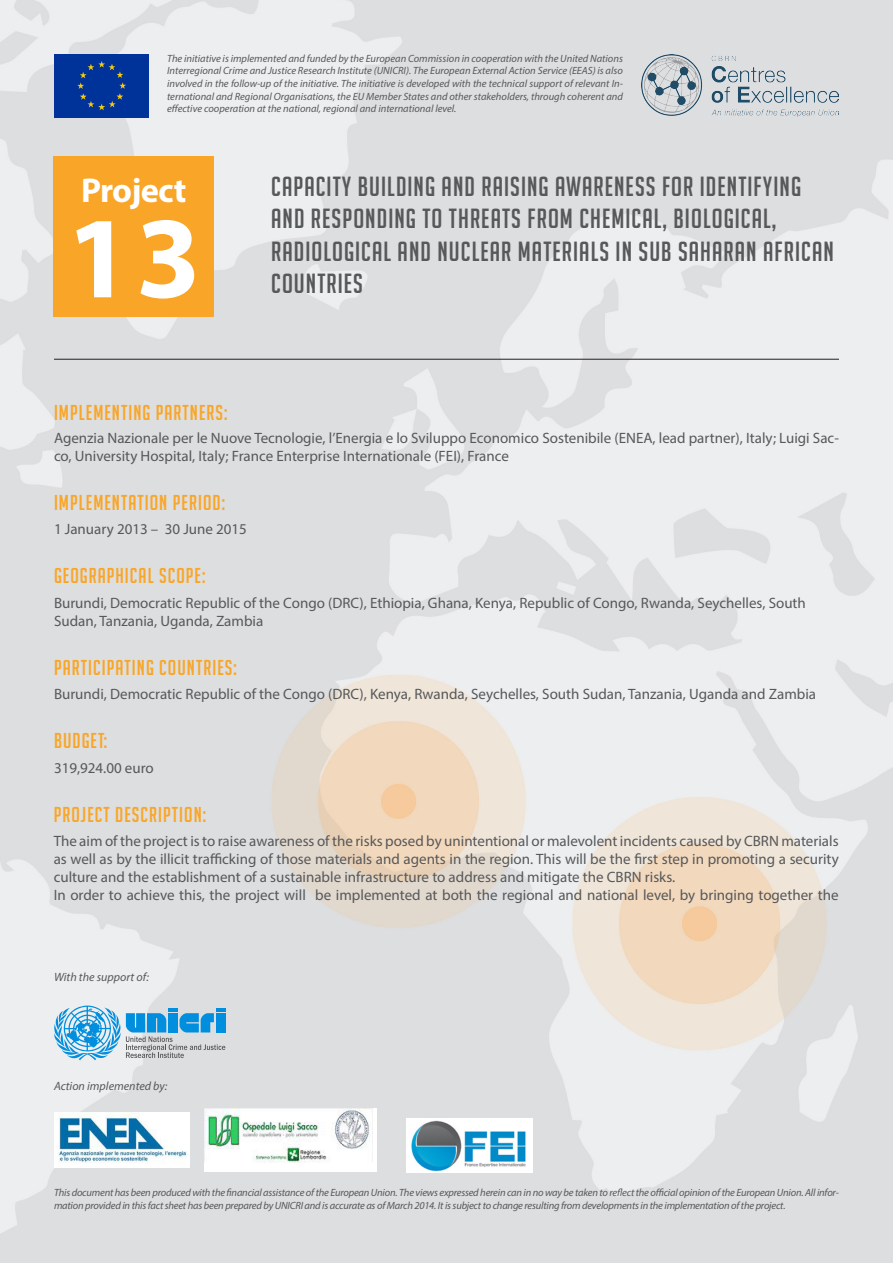
<style>
.page{position:relative;width:893px;height:1263px;background:#fff}
.page>*{position:absolute;margin:0;border:0;box-sizing:border-box;transform-origin:0 0}
.t1{font:700 117px "Myriad Pro";color:#fff}
.t2{font:700 34.5px "Myriad Pro";letter-spacing:-.02em;color:#fff}
.t3{font:27px/32.4px "Big Noodle Titling";letter-spacing:.04em;color:#57585a}
.t4{font:21px "Big Noodle Titling";letter-spacing:.05em;color:#f9a628}
.t5{font:15px/18px "Myriad Pro";color:#57585a}
.t6{font:italic 12px "Myriad Pro";color:#57585a}
.t7{font:italic 10.5px/12.6px "Myriad Pro";letter-spacing:-.02em;color:#57585a}
</style>
<div class="page">
<img style="left:0;top:0;width:893px;height:1263px">
<svg style="left:54px;top:1005px;width:171px;height:55px"></svg>
<div style="left:54px;top:54px;width:95px;height:63px;background:#039"></div>
<img style="left:641px;top:54px;width:198px;height:62px">
<div style="left:54px;top:157px;width:160px;height:160px;background:#f9a628"></div>
<hr style="left:54px;top:359px;width:785px;height:1px;background:#231f20">
<img style="left:54px;top:1112px;width:135px;height:56px">
<img style="left:406px;top:1118px;width:126px;height:55px">
<img style="left:204px;top:1108px;width:172px;height:64px">
<p class="t7" style="left:167px;top:52px;width:457px;text-align:justify">The initiative is implemented and funded by the European Commission in cooperation with the United Nations Interregional Crime and Justice Research Institute (UNICRI). The European External Action Service (EEAS) is also involved in the follow-up of the initiative. The initiative is developed with the technical support of relevant In&shy;ternational and Regional Organisations, the EU Member States and other stakeholders, through coherent and effective cooperation at the national, regional and international level.</p>
<p class="t2" style="left:81px;top:168px;width:107px">Project</p>
<p class="t1" style="left:66px;top:182px;width:136px">13</p>
<p class="t4" style="left:54px;top:401px;width:175px">IMPLEMENTING PARTNERS:</p>
<p class="t3" style="left:271px;top:170px;width:564px">CAPACITY BUILDING AND RAISING AWARENESS FOR IDENTIFYING AND RESPONDING TO THREATS FROM CHEMICAL, BIOLOGICAL, RADIOLOGICAL AND NUCLEAR MATERIALS IN SUB SAHARAN AFRICAN COUNTRIES</p>
<p class="t5" style="left:54px;top:428px;width:786px">Agenzia Nazionale per le Nuove Tecnologie, l’Energia e lo Sviluppo Economico Sostenibile (ENEA, lead partner), Italy; Luigi Sac&shy;co, University Hospital, Italy; France Enterprise Internationale (FEI), France</p>
<p class="t4" style="left:54px;top:491px;width:173px">IMPLEMENTATION PERIOD:</p>
<p class="t5" style="left:54px;top:520px;width:195px">1 January 2013 – 30 June 2015</p>
<p class="t4" style="left:54px;top:564px;width:153px">GEOGRAPHICAL SCOPE:</p>
<p class="t5" style="left:54px;top:593px;width:753px">Burundi, Democratic Republic of the Congo (DRC), Ethiopia, Ghana, Kenya, Republic of Congo, Rwanda, Seychelles, South<br>Sudan, Tanzania, Uganda, Zambia</p>
<p class="t4" style="left:54px;top:656px;width:184px">PARTICIPATING COUNTRIES:</p>
<p class="t5" style="left:54px;top:685px;width:764px">Burundi, Democratic Republic of the Congo (DRC), Kenya, Rwanda, Seychelles, South Sudan, Tanzania, Uganda and Zambia</p>
<p class="t4" style="left:54px;top:730px;width:55px">BUDGET:</p>
<p class="t5" style="left:54px;top:758px;width:101px">319,924.00 euro</p>
<p class="t4" style="left:54px;top:803px;width:154px">PROJECT DESCRIPTION:</p>
<p class="t5" style="left:54px;top:831px;width:787px;text-align:justify">The aim of the project is to raise awareness of the risks posed by unintentional or malevolent incidents caused by CBRN materials as well as by the illicit trafficking of those materials and agents in the region. This will be the first step in promoting a security culture and the establishment of a sustainable infrastructure to address and mitigate the CBRN risks.</p>
<p class="t5" style="left:54px;top:885px;width:786px">In order to achieve this, the project will be implemented at both the regional and national level, by bringing together the</p>
<p class="t6" style="left:54px;top:970px;width:97px">With the support of:</p>
<p class="t6" style="left:54px;top:1079px;width:115px">Action implemented by:</p>
<p class="t7" style="left:54px;top:1186px;width:786px">This document has been produced with the financial assistance of the European Union. The views expressed herein can in no way be taken to reflect the official opinion of the European Union. All infor&shy;mation provided in this fact sheet has been prepared by UNICRI and is accurate as of March 2014. It is subject to change resulting from developments in the implementation of the project.</p>
</div>
